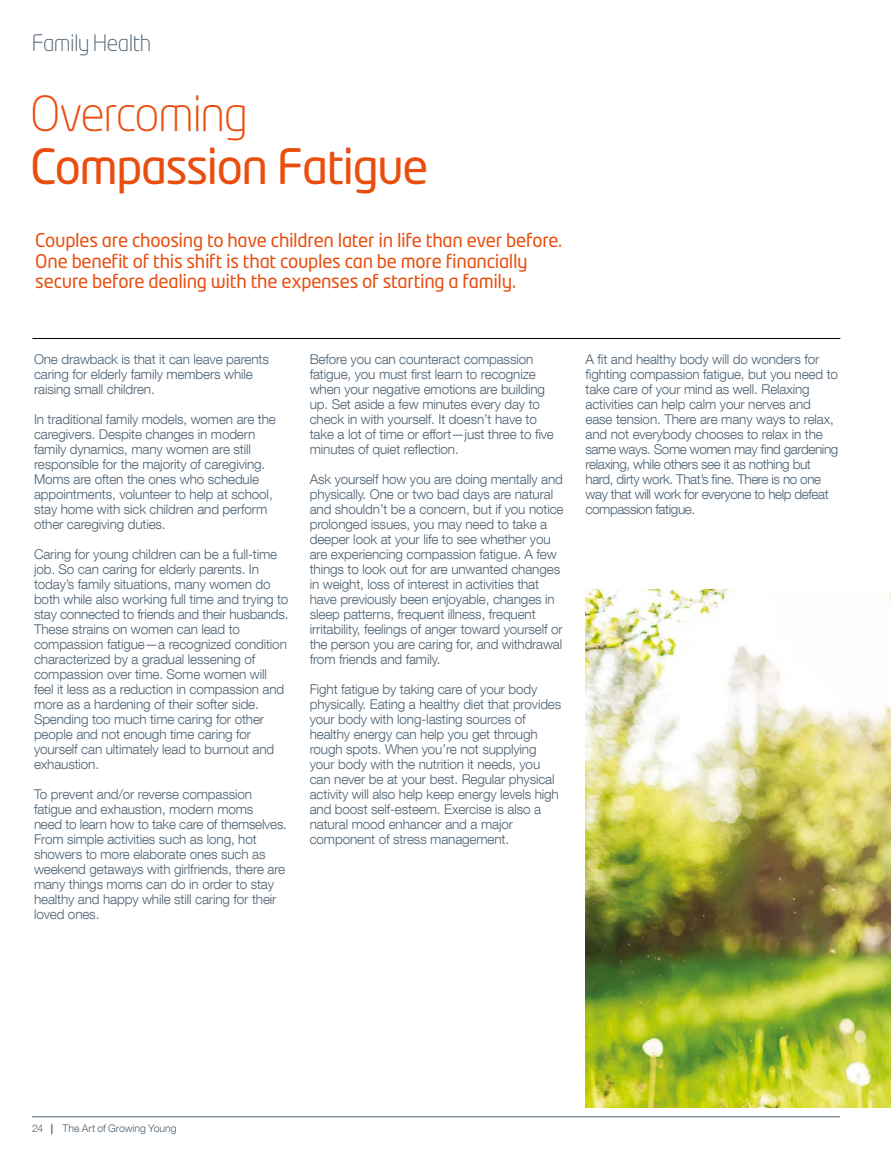
<style>
.page{position:relative;width:891px;height:1161px;background:#fff}
.page>*{position:absolute;margin:0;border:0;box-sizing:border-box;transform-origin:0 0}
.t1{font:48px "Neo Tech Pro";letter-spacing:-.03em;color:#e94e0f}
.t2{font:300 48px "Neo Tech Pro";letter-spacing:-.035em;color:#e94e0f}
.t3{font:300 22.5px "Neo Tech Pro";letter-spacing:-.025em;color:#4d6172}
.t4{font:18.75px/20.7px "Neo Tech Pro";letter-spacing:-.015em;color:#e94e0f}
.t5{font:300 13.5px/15px "Helvetica Neue LT Com";letter-spacing:-.01em;color:#4d6172}
.t6{font:300 10.5px "Helvetica Neue LT Com";color:#4d6172}
.s1{font-weight:700}
</style>
<div class="page">
<img style="left:585px;top:589px;width:306px;height:519px">
<hr style="left:32px;top:1116px;width:808px;height:1px;background:#4d6172">
<hr style="left:32px;top:338px;width:808px;height:1px;background:#000">
<h2 class="t3" style="left:32px;top:30px;width:121px">Family Health</h2>
<h1 class="t2" style="left:30px;top:85px;width:219px">Overcoming</h1>
<h1 class="t1" style="left:30px;top:137px;width:400px">Compassion Fatigue</h1>
<h3 class="t4" style="left:35px;top:229px;width:529px">Couples are choosing to have children later in life than ever before.<br>One benefit of this shift is that couples can be more financially secure before dealing with the expenses of starting a family.</h3>
<p class="t5" style="left:34px;top:351px;width:236px">One drawback is that it can leave parents caring for elderly family members while raising small children.</p>
<p class="t5" style="left:34px;top:411px;width:243px">In traditional family models, women are the caregivers. Despite changes in modern family dynamics, many women are still responsible for the majority of caregiving.<br>Moms are often the ones who schedule appointments, volunteer to help at school, stay home with sick children and perform other caregiving duties.</p>
<p class="t5" style="left:34px;top:546px;width:256px">Caring for young children can be a full-time job. So can caring for elderly parents. In today’s family situations, many women do both while also working full time and trying to stay connected to friends and their husbands.<br>These strains on women can lead to compassion fatigue—a recognized condition characterized by a gradual lessening of compassion over time. Some women will feel it less as a reduction in compassion and more as a hardening of their softer side.<br>Spending too much time caring for other people and not enough time caring for yourself can ultimately lead to burnout and exhaustion.</p>
<p class="t5" style="left:34px;top:786px;width:254px">To prevent and/or reverse compassion fatigue and exhaustion, modern moms<br>need to learn how to take care of themselves.<br>From simple activities such as long, hot showers to more elaborate ones such as weekend getaways with girlfriends, there are many things moms can do in order to stay healthy and happy while still caring for their loved ones.</p>
<p class="t5" style="left:310px;top:351px;width:246px">Before you can counteract compassion fatigue, you must first learn to recognize when your negative emotions are building up. Set aside a few minutes every day to check in with yourself. It doesn’t have to take a lot of time or effort—just three to five minutes of quiet reflection.</p>
<p class="t5" style="left:310px;top:471px;width:255px">Ask yourself how you are doing mentally and physically. One or two bad days are natural and shouldn’t be a concern, but if you notice prolonged issues, you may need to take a deeper look at your life to see whether you are experiencing compassion fatigue. A few things to look out for are unwanted changes in weight, loss of interest in activities that have previously been enjoyable, changes in sleep patterns, frequent illness, frequent irritability, feelings of anger toward yourself or the person you are caring for, and withdrawal from friends and family.</p>
<p class="t5" style="left:310px;top:681px;width:253px">Fight fatigue by taking care of your body physically. Eating a healthy diet that provides your body with long-lasting sources of healthy energy can help you get through rough spots. When you’re not supplying your body with the nutrition it needs, you can never be at your best. Regular physical activity will also help keep energy levels high and boost self-esteem. Exercise is also a natural mood enhancer and a major component of stress management.</p>
<p class="t5" style="left:585px;top:351px;width:254px">A fit and healthy body will do wonders for fighting compassion fatigue, but you need to take care of your mind as well. Relaxing activities can help calm your nerves and ease tension. There are many ways to relax, and not everybody chooses to relax in the same ways. Some women may find gardening relaxing, while others see it as nothing but hard, dirty work. That’s fine. There is no one way that will work for everyone to help defeat compassion fatigue.</p>
<p class="t6" style="left:32px;top:1122px;width:13px">24</p>
<p class="t6" style="left:51px;top:1122px;width:127px"><span class="s1">|</span> The Art of Growing Young</p>
</div>
